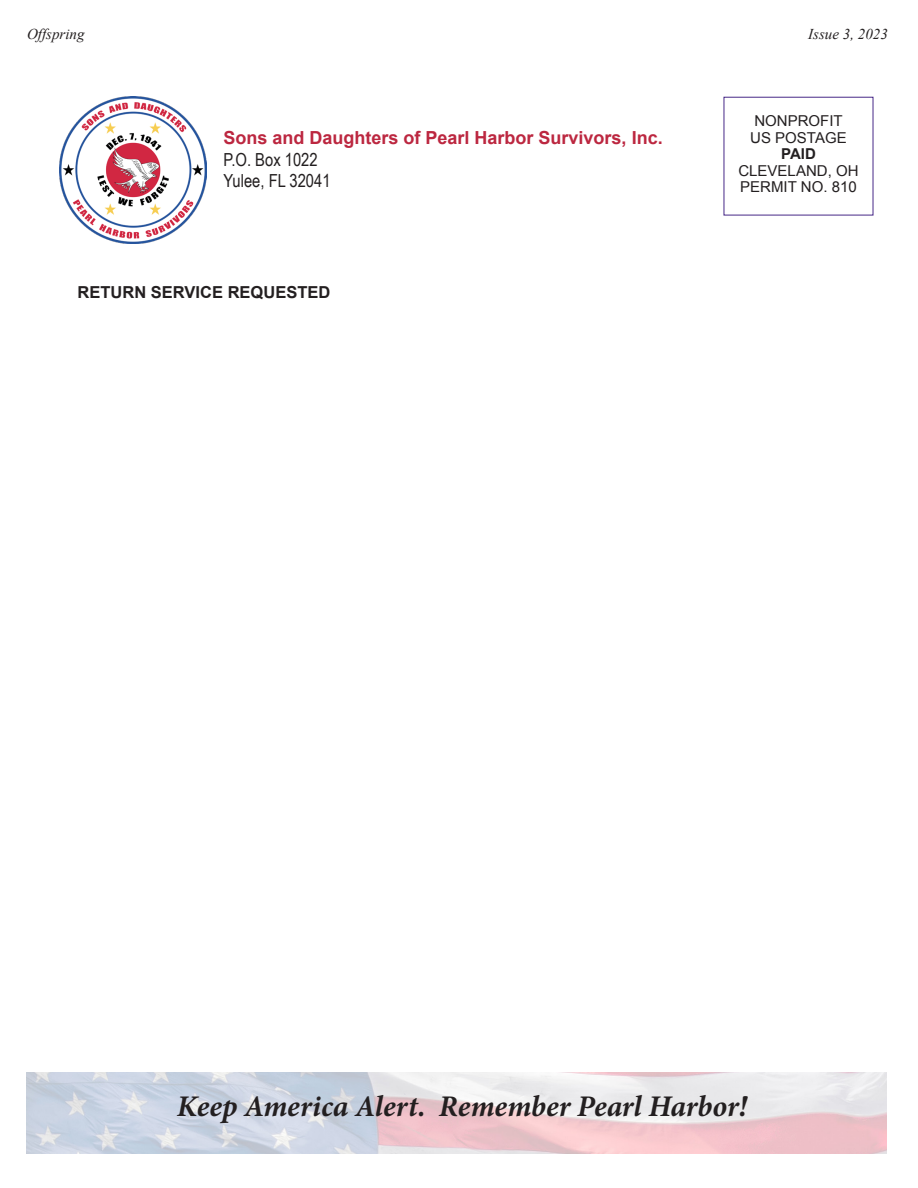
<style>
.page{position:relative;width:918px;height:1188px;background:#fff}
.page>*{position:absolute;margin:0;border:0;box-sizing:border-box;transform-origin:0 0}
.t1{font:italic 700 30px "Minion Pro";color:#231f20}
.t2{font:700 18px "Arial";color:#bc2740}
.t3{font:18px "Arial Narrow";color:#231f20}
.t4{font:700 16.5px "Arial";color:#231f20}
.t5{font:15px "Arial";color:#231f20}
.t6{font:italic 15px "Times New Roman";color:#231f20}
.t7{font:700 15px "Arial";color:#231f20}
</style>
<div class="page">
<img style="left:59px;top:97px;width:147px;height:147px">
<img style="left:26px;top:1072px;width:861px;height:81px">
<p class="t6" style="left:27px;top:23px;width:59px">Offspring</p>
<p class="t6" style="left:808px;top:23px;width:81px">Issue 3, 2023</p>
<p class="t2" style="left:224px;top:126px;width:441px">Sons and Daughters of Pearl Harbor Survivors, Inc.</p>
<p class="t3" style="left:224px;top:146px;width:96px">P.O. Box 1022</p>
<p class="t3" style="left:224px;top:168px;width:108px">Yulee, FL 32041</p>
<p class="t4" style="left:78px;top:281px;width:254px">RETURN SERVICE REQUESTED</p>
<p class="t5" style="left:754px;top:111px;width:90px">NONPROFIT</p>
<p class="t5" style="left:750px;top:128px;width:98px">US POSTAGE</p>
<p class="t7" style="left:781px;top:144px;width:36px">PAID</p>
<p class="t5" style="left:738px;top:161px;width:122px">CLEVELAND, OH</p>
<p class="t5" style="left:740px;top:177px;width:118px">PERMIT NO. 810</p>
<p class="t1" style="left:177px;top:1085px;width:572px">Keep America Alert. Remember Pearl Harbor!</p>
</div>
